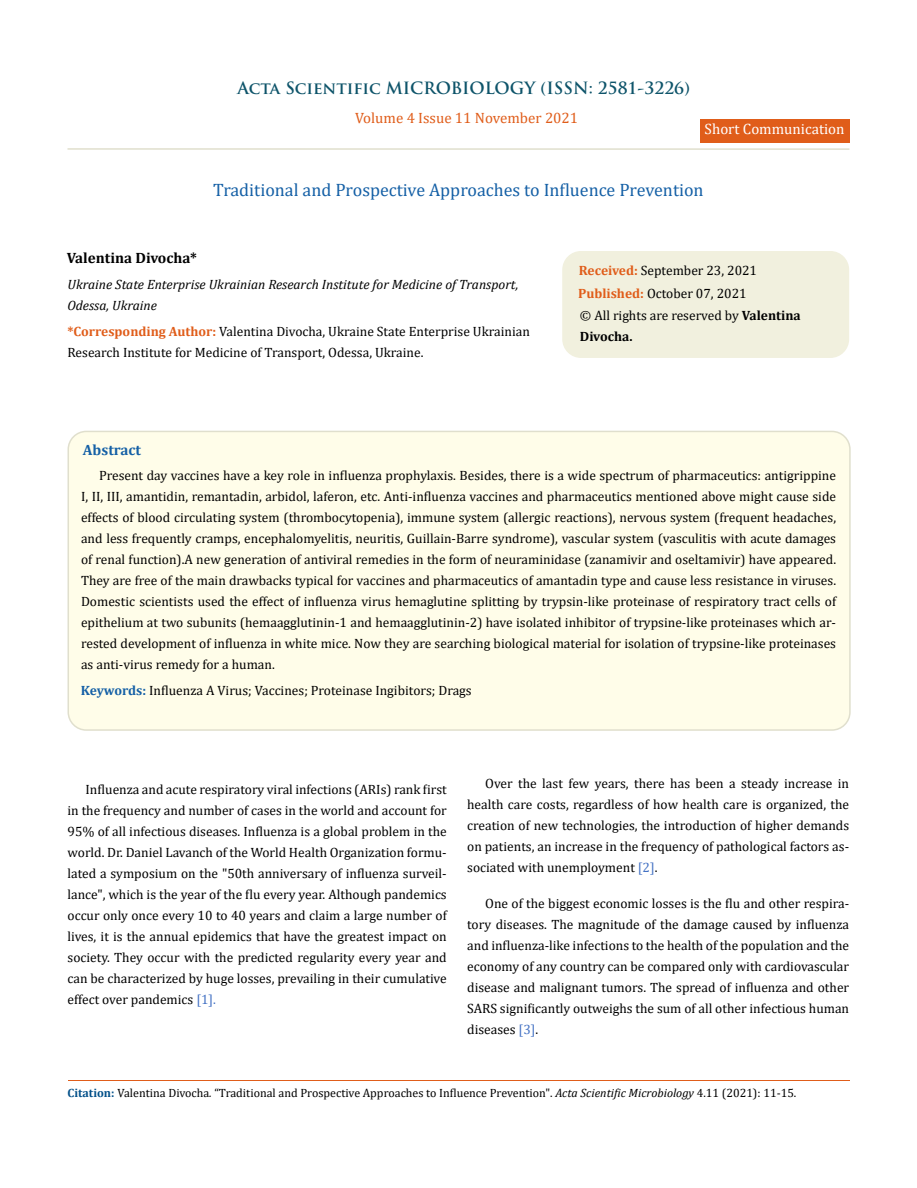
<style>
.page{position:relative;width:917px;height:1188px;background:#fff}
.page>*{position:absolute;margin:0;border:0;box-sizing:border-box;transform-origin:0 0}
.t1{font:18px "Cambria";color:#1560a6}
.t2{font:700 16.5px "Trajan Pro";color:#0e546a}
.t3{font:15px "Cambria";color:#e05d1a}
.t4{font:15px "Cambria";color:#fff}
.t5{font:700 15px "Cambria";color:#000}
.t6{font:700 15px "Cambria";color:#1560a6}
.t7{font:13.5px/21px "Cambria";color:#000;text-align:justify}
.t8{font:italic 13.5px/21px "Cambria";color:#000}
.t9{font:700 13.5px "Cambria";color:#000}
.t10{font:12px "Cambria";color:#000}
.s1{font-weight:700;color:#e05d1a}
.s2{font-weight:700}
.s3{font-weight:700;color:#1560a6}
.s4{color:#4472c4}
.s5{font-weight:700;color:#035089}
.s6{font-style:italic}
</style>
<div class="page">
<div style="left:699px;top:119px;width:150px;height:23px;background:#e05d1a"></div>
<div style="left:563px;top:252px;width:285px;height:105px;background:#f1f0de;border-radius:18px"></div>
<div style="left:562px;top:251px;width:287px;height:107px;border:2px solid #f1f0de;border-radius:18px"></div>
<div style="left:68px;top:431px;width:781px;height:299px;background:#fffde9;border-radius:18px"></div>
<div style="left:67px;top:431px;width:783px;height:300px;border:2px solid #e0dfcd;border-radius:18px"></div>
<hr style="left:68px;top:1081px;width:781px;height:1px;background:#e05d1a">
<hr style="left:67px;top:148px;width:782px;height:2px;background:#e0dfcd">
<p class="t2" style="left:237px;top:77px;width:454px">Acta Scientific MICROBIOLOGY (ISSN: 2581-3226)</p>
<p class="t3" style="left:355px;top:109px;width:224px">Volume 4 Issue 11 November 2021</p>
<p class="t4" style="left:704px;top:120px;width:141px">Short Communication</p>
<p class="t1" style="left:213px;top:180px;width:492px">Traditional and Prospective Approaches to Influence Prevention</p>
<p class="t5" style="left:67px;top:248px;width:132px">Valentina Divocha*</p>
<p class="t8" style="left:67px;top:273px;width:452px">Ukraine State Enterprise Ukrainian Research Institute for Medicine of Transport,<br>Odessa, Ukraine</p>
<p class="t7" style="left:67px;top:321px;width:464px"><span class="s1">*Corresponding Author:</span> Valentina Divocha, Ukraine State Enterprise Ukrainian<br>Research Institute for Medicine of Transport, Odessa, Ukraine.</p>
<p class="t7" style="left:579px;top:260px;width:180px"><span class="s1">Received:</span> September 23, 2021</p>
<p class="t7" style="left:578px;top:283px;width:170px"><span class="s1">Published:</span> October 07, 2021</p>
<p class="t7" style="left:580px;top:304px;width:222px">© All rights are reserved by <span class="s2">Valentina</span></p>
<p class="t9" style="left:580px;top:326px;width:54px">Divocha.</p>
<p class="t6" style="left:83px;top:439px;width:60px">Abstract</p>
<p class="t7" style="left:81px;top:465px;width:756px;text-indent:18px">Present day vaccines have a key role in influenza prophylaxis. Besides, there is a wide spectrum of pharmaceutics: antigrippine I, II, III, amantidin, remantadin, arbidol, laferon, etc. Anti-influenza vaccines and pharmaceutics mentioned above might cause side effects of blood circulating system (thrombocytopenia), immune system (allergic reactions), nervous system (frequent headaches, and less frequently cramps, encephalomyelitis, neuritis, Guillain-Barre syndrome), vascular system (vasculitis with acute damages of renal function).A new generation of antiviral remedies in the form of neuraminidase (zanamivir and oseltamivir) have appeared.<br>They are free of the main drawbacks typical for vaccines and pharmaceutics of amantadin type and cause less resistance in viruses.<br>Domestic scientists used the effect of influenza virus hemaglutine splitting by trypsin-like proteinase of respiratory tract cells of epithelium at two subunits (hemaagglutinin-1 and hemaagglutinin-2) have isolated inhibitor of trypsine-like proteinases which ar&shy;rested development of influenza in white mice. Now they are searching biological material for isolation of trypsine-like proteinases as anti-virus remedy for a human.</p>
<p class="t7" style="left:81px;top:679px;width:392px"><span class="s3">Keywords:</span> Influenza A Virus; Vaccines; Proteinase Ingibitors; Drags</p>
<p class="t7" style="left:68px;top:778px;width:381px;text-indent:18px">Influenza and acute respiratory viral infections (ARIs) rank first in the frequency and number of cases in the world and account for 95% of all infectious diseases. Influenza is a global problem in the world. Dr. Daniel Lavanch of the World Health Organization formu&shy;lated a symposium on the "50th anniversary of influenza surveil&shy;lance", which is the year of the flu every year. Although pandemics occur only once every 10 to 40 years and claim a large number of lives, it is the annual epidemics that have the greatest impact on society. They occur with the predicted regularity every year and can be characterized by huge losses, prevailing in their cumulative effect over pandemics <span class="s4">[1].</span></p>
<p class="t7" style="left:467px;top:773px;width:383px;text-indent:18px">Over the last few years, there has been a steady increase in health care costs, regardless of how health care is organized, the creation of new technologies, the introduction of higher demands on patients, an increase in the frequency of pathological factors as&shy;sociated with unemployment <span class="s4">[2]</span>.</p>
<p class="t7" style="left:467px;top:893px;width:383px;text-indent:18px">One of the biggest economic losses is the flu and other respira&shy;tory diseases. The magnitude of the damage caused by influenza and influenza-like infections to the health of the population and the economy of any country can be compared only with cardiovascular disease and malignant tumors. The spread of influenza and other SARS significantly outweighs the sum of all other infectious human diseases <span class="s4">[3]</span>.</p>
<p class="t10" style="left:68px;top:1086px;width:730px"><span class="s5">Citation:</span> Valentina Divocha<span class="s6">.</span> “Traditional and Prospective Approaches to Influence Prevention". <span class="s6">Acta Scientific Microbiology</span> 4.11 (2021): 11-15.</p>
</div>
